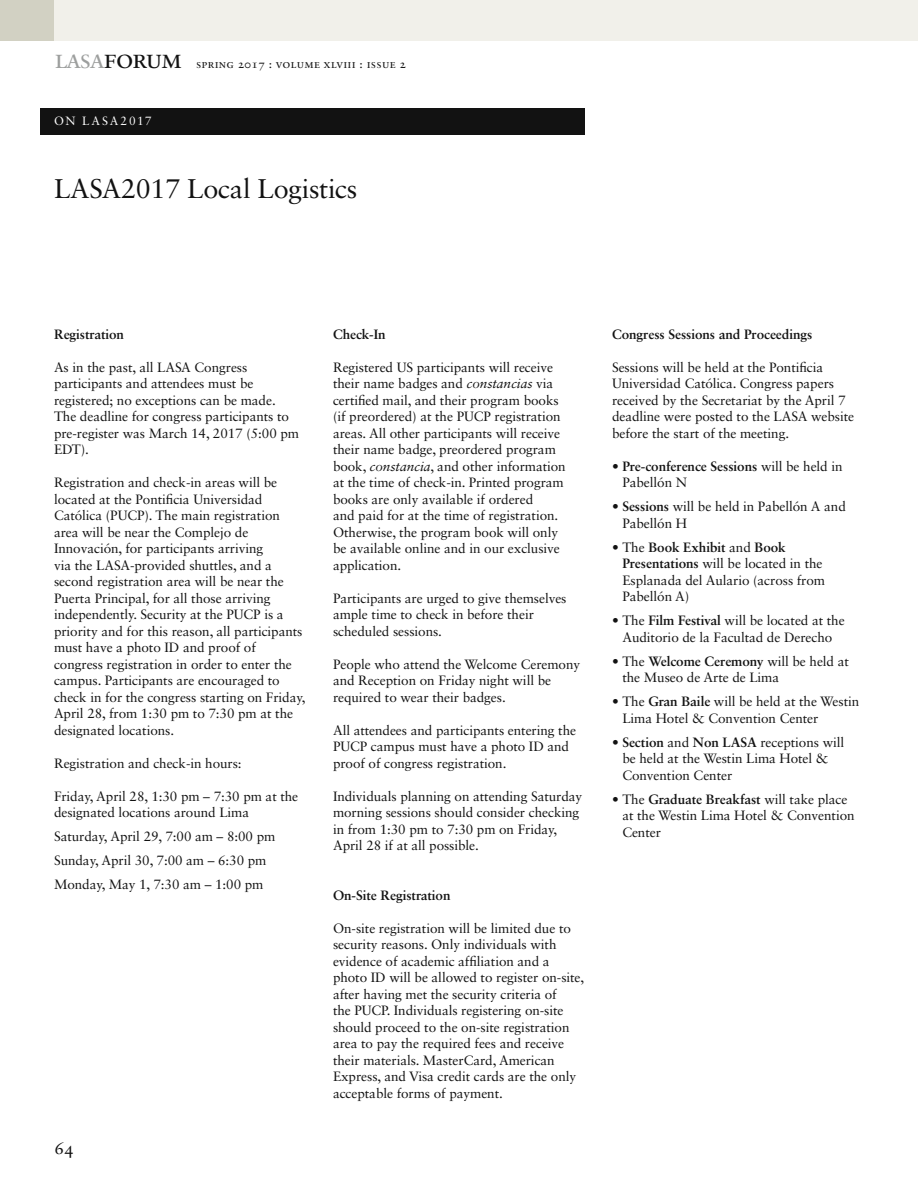
<style>
.page{position:relative;width:918px;height:1188px;background:#fff}
.page>*{position:absolute;margin:0;border:0;box-sizing:border-box;transform-origin:0 0}
.t1{font:27px "Sabon LT Std";letter-spacing:-.01em;color:#121212}
.t2{font:27px "Sabon Roman SC";letter-spacing:-.045em;color:#121212}
.t3{font:18px "Sabon Roman Os F";color:#121212}
.t4{font:13.5px/16.5px "Sabon LT Std";letter-spacing:-.005em;color:#121212}
.t5{font:700 13.5px/16.5px "Sabon LT Std";letter-spacing:-.005em;color:#121212}
.t6{font:12px "Sabon Roman SC";letter-spacing:.02em;color:#121212}
.t7{font:12px "Sabon";letter-spacing:.145em;color:#fff}
.s1{color:#9d9f9e}
.s2{font-style:italic}
.s3{font-weight:400}
.s4{font-weight:700}
</style>
<div class="page">
<div style="left:40px;top:108px;width:545px;height:27px;background:#121212"></div>
<div style="left:0;top:0;width:54px;height:40px;background:#d2d1c3"></div>
<div style="left:54px;top:0;width:864px;height:40px;background:#f1f0ea"></div>
<h1 class="t2" style="left:54px;top:42px;width:130px"><span class="s1">lasa</span>forum</h1>
<p class="t6" style="left:196px;top:56px;width:212px">spring 2017 : volume xlviii : issue 2</p>
<p class="t7" style="left:54px;top:114px;width:99px">ON LASA2017</p>
<h1 class="t1" style="left:54px;top:173px;width:305px">LASA2017 Local Logistics</h1>
<p class="t5" style="left:54px;top:326px;width:72px">Registration</p>
<p class="t4" style="left:54px;top:359px;width:247px">As in the past, all LASA Congress participants and attendees must be registered; no exceptions can be made.<br>The deadline for congress participants to pre-register was March 14, 2017 (5:00 pm<br>EDT).</p>
<p class="t4" style="left:54px;top:474px;width:253px">Registration and check-in areas will be located at the Pontificia Universidad Católica (PUCP). The main registration area will be near the Complejo de Innovación, for participants arriving<br>via the LASA-provided shuttles, and a second registration area will be near the Puerta Principal, for all those arriving independently. Security at the PUCP is a priority and for this reason, all participants must have a photo ID and proof of congress registration in order to enter the campus. Participants are encouraged to check in for the congress starting on Friday, April 28, from 1:30 pm to 7:30 pm at the designated locations.</p>
<p class="t4" style="left:54px;top:755px;width:189px">Registration and check-in hours:</p>
<p class="t4" style="left:54px;top:788px;width:246px">Friday, April 28, 1:30 pm – 7:30 pm at the designated locations around Lima</p>
<p class="t4" style="left:54px;top:825px;width:223px;line-height:24px">Saturday, April 29, 7:00 am – 8:00 pm<br>Sunday, April 30, 7:00 am – 6:30 pm<br>Monday, May 1, 7:30 am – 1:00 pm</p>
<h2 class="t3" style="left:54px;top:1137px;width:22px">64</h2>
<p class="t5" style="left:333px;top:326px;width:54px">Check-In</p>
<p class="t4" style="left:333px;top:359px;width:234px">Registered US participants will receive their name badges and <span class="s2">constancias</span> via certified mail, and their program books (if preordered) at the PUCP registration areas. All other participants will receive their name badge, preordered program book, <span class="s2">constancia</span>, and other information at the time of check-in. Printed program books are only available if ordered<br>and paid for at the time of registration.<br>Otherwise, the program book will only be available online and in our exclusive application.</p>
<p class="t4" style="left:333px;top:590px;width:235px">Participants are urged to give themselves ample time to check in before their scheduled sessions.</p>
<p class="t4" style="left:333px;top:656px;width:249px">People who attend the Welcome Ceremony and Reception on Friday night will be required to wear their badges.</p>
<p class="t4" style="left:333px;top:722px;width:245px">All attendees and participants entering the<br>PUCP campus must have a photo ID and proof of congress registration.</p>
<p class="t4" style="left:333px;top:788px;width:251px">Individuals planning on attending Saturday morning sessions should consider checking in from 1:30 pm to 7:30 pm on Friday, April 28 if at all possible.</p>
<p class="t5" style="left:333px;top:887px;width:119px">On-Site Registration</p>
<p class="t4" style="left:333px;top:920px;width:253px">On-site registration will be limited due to security reasons. Only individuals with evidence of academic affiliation and a photo ID will be allowed to register on-site, after having met the security criteria of<br>the PUCP. Individuals registering on-site should proceed to the on-site registration area to pay the required fees and receive their materials. MasterCard, American Express, and Visa credit cards are the only acceptable forms of payment.</p>
<p class="t5" style="left:612px;top:326px;width:202px">Congress Sessions and Proceedings</p>
<p class="t4" style="left:612px;top:359px;width:244px">Sessions will be held at the Pontificia Universidad Católica. Congress papers received by the Secretariat by the April 7 deadline were posted to the LASA website before the start of the meeting.</p>
<p class="t5" style="left:622px;top:458px;width:222px;text-indent:-10px">• Pre-conference Sessions <span class="s3">will be held in<br>Pabellón N</span></p>
<p class="t4" style="left:622px;top:498px;width:225px;text-indent:-10px"><span class="s4">• Sessions</span> will be held in Pabellón A and<br>Pabellón H</p>
<p class="t4" style="left:622px;top:539px;width:204px;text-indent:-10px"><span class="s4">•</span> The <span class="s4">Book Exhibit</span> and <span class="s4">Book<br>Presentations</span> will be located in the<br>Esplanada del Aulario (across from<br>Pabellón A)</p>
<p class="t4" style="left:612px;top:612px;width:234px;text-align:center"><span class="s4">•</span> The <span class="s4">Film Festival</span> will be located at the<br>Auditorio de la Facultad de Derecho</p>
<p class="t4" style="left:622px;top:653px;width:228px;text-indent:-10px"><span class="s4">•</span> The <span class="s4">Welcome Ceremony</span> will be held at the Museo de Arte de Lima</p>
<p class="t4" style="left:622px;top:693px;width:238px;text-indent:-10px"><span class="s4">•</span> The <span class="s4">Gran Baile</span> will be held at the Westin<br>Lima Hotel &amp; Convention Center</p>
<p class="t4" style="left:622px;top:734px;width:223px;text-indent:-10px">• <span class="s4">Section</span> and <span class="s4">Non LASA</span> receptions will be held at the Westin Lima Hotel &amp;<br>Convention Center</p>
<p class="t4" style="left:622px;top:791px;width:234px;text-indent:-10px">• The <span class="s4">Graduate Breakfast</span> will take place at the Westin Lima Hotel &amp; Convention<br>Center</p>
</div>
